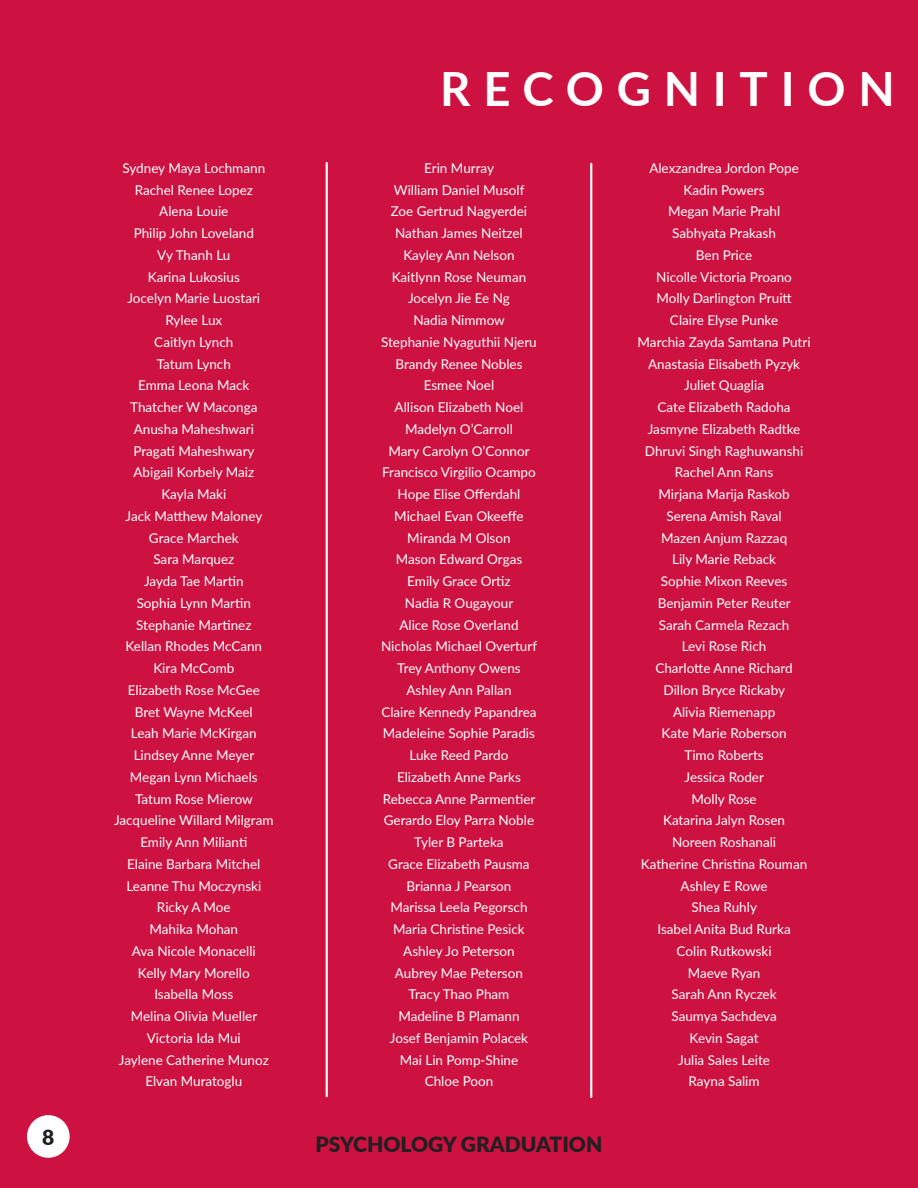
<style>
.page{position:relative;width:918px;height:1188px;background:#cd1141}
.page>*{position:absolute;margin:0;border:0;box-sizing:border-box;transform-origin:0 0}
.Chapter_Title{font:700 47.25px "Lato";letter-spacing:.27em;color:#fff}
.t1{font:900 21px "Lato";color:#231f20}
.t2{font:13.5px "Lato";color:#fff}
</style>
<div class="page">
<hr style="left:326px;top:162px;width:2px;height:935px;background:#fff">
<hr style="left:590px;top:163px;width:2px;height:935px;background:#fff">
<div style="left:27px;top:1115px;width:43px;height:43px;background:#fff;border-radius:50%"></div>
<p class="t2" style="left:123px;top:158px;width:144px">Sydney Maya Lochmann</p>
<p class="t2" style="left:135px;top:180px;width:120px">Rachel Renee Lopez</p>
<p class="t2" style="left:159px;top:202px;width:71px">Alena Louie</p>
<p class="t2" style="left:134px;top:224px;width:122px">Philip John Loveland</p>
<p class="t2" style="left:157px;top:245px;width:75px">Vy Thanh Lu</p>
<p class="t2" style="left:148px;top:267px;width:94px">Karina Lukosius</p>
<p class="t2" style="left:127px;top:289px;width:134px">Jocelyn Marie Luostari</p>
<p class="t2" style="left:165px;top:311px;width:58px">Rylee Lux</p>
<p class="t2" style="left:154px;top:332px;width:81px">Caitlyn Lynch</p>
<p class="t2" style="left:157px;top:354px;width:76px">Tatum Lynch</p>
<p class="t2" style="left:138px;top:376px;width:113px">Emma Leona Mack</p>
<p class="t2" style="left:130px;top:398px;width:129px">Thatcher W Maconga</p>
<p class="t2" style="left:134px;top:419px;width:122px">Anusha Maheshwari</p>
<p class="t2" style="left:134px;top:441px;width:123px">Pragati Maheshwary</p>
<p class="t2" style="left:133px;top:463px;width:122px">Abigail Korbely Maiz</p>
<p class="t2" style="left:161px;top:485px;width:66px">Kayla Maki</p>
<p class="t2" style="left:126px;top:506px;width:138px">Jack Matthew Maloney</p>
<p class="t2" style="left:149px;top:528px;width:91px">Grace Marchek</p>
<p class="t2" style="left:153px;top:550px;width:82px">Sara Marquez</p>
<p class="t2" style="left:144px;top:572px;width:101px">Jayda Tae Martin</p>
<p class="t2" style="left:137px;top:593px;width:116px">Sophia Lynn Martin</p>
<p class="t2" style="left:136px;top:615px;width:117px">Stephanie Martinez</p>
<p class="t2" style="left:126px;top:637px;width:138px">Kellan Rhodes McCann</p>
<p class="t2" style="left:153px;top:659px;width:82px">Kira McComb</p>
<p class="t2" style="left:128px;top:680px;width:134px">Elizabeth Rose McGee</p>
<p class="t2" style="left:135px;top:702px;width:119px">Bret Wayne McKeel</p>
<p class="t2" style="left:131px;top:724px;width:127px">Leah Marie McKirgan</p>
<p class="t2" style="left:134px;top:746px;width:122px">Lindsey Anne Meyer</p>
<p class="t2" style="left:130px;top:767px;width:129px">Megan Lynn Michaels</p>
<p class="t2" style="left:135px;top:789px;width:119px">Tatum Rose Mierow</p>
<p class="t2" style="left:114px;top:811px;width:161px">Jacqueline Willard Milgram</p>
<p class="t2" style="left:140px;top:833px;width:108px">Emily Ann Milianti</p>
<p class="t2" style="left:127px;top:854px;width:135px">Elaine Barbara Mitchel</p>
<p class="t2" style="left:126px;top:876px;width:136px">Leanne Thu Moczynski</p>
<p class="t2" style="left:157px;top:898px;width:75px">Ricky A Moe</p>
<p class="t2" style="left:150px;top:920px;width:90px">Mahika Mohan</p>
<p class="t2" style="left:132px;top:941px;width:126px">Ava Nicole Monacelli</p>
<p class="t2" style="left:138px;top:963px;width:113px">Kelly Mary Morello</p>
<p class="t2" style="left:154px;top:985px;width:81px">Isabella Moss</p>
<p class="t2" style="left:131px;top:1007px;width:128px">Melina Olivia Mueller</p>
<p class="t2" style="left:147px;top:1028px;width:96px">Victoria Ida Mui</p>
<p class="t2" style="left:119px;top:1050px;width:151px">Jaylene Catherine Munoz</p>
<p class="t2" style="left:145px;top:1072px;width:98px">Elvan Muratoglu</p>
<p class="Chapter_Title" style="left:440px;top:54px;width:456px">RECOGNITION</p>
<p class="t2" style="left:424px;top:158px;width:71px">Erin Murray</p>
<p class="t2" style="left:394px;top:180px;width:132px">William Daniel Musolf</p>
<p class="t2" style="left:391px;top:202px;width:138px">Zoe Gertrud Nagyerdei</p>
<p class="t2" style="left:395px;top:224px;width:129px">Nathan James Neitzel</p>
<p class="t2" style="left:403px;top:245px;width:113px">Kayley Ann Nelson</p>
<p class="t2" style="left:392px;top:267px;width:136px">Kaitlynn Rose Neuman</p>
<p class="t2" style="left:408px;top:289px;width:103px">Jocelyn Jie Ee Ng</p>
<p class="t2" style="left:413px;top:311px;width:93px">Nadia Nimmow</p>
<p class="t2" style="left:381px;top:332px;width:157px">Stephanie Nyaguthii Njeru</p>
<p class="t2" style="left:395px;top:354px;width:129px">Brandy Renee Nobles</p>
<p class="t2" style="left:424px;top:376px;width:72px">Esmee Noel</p>
<p class="t2" style="left:395px;top:398px;width:130px">Allison Elizabeth Noel</p>
<p class="t2" style="left:405px;top:419px;width:109px">Madelyn O’Carroll</p>
<p class="t2" style="left:389px;top:441px;width:143px">Mary Carolyn O’Connor</p>
<p class="t2" style="left:382px;top:463px;width:155px">Francisco Virgilio Ocampo</p>
<p class="t2" style="left:398px;top:485px;width:124px">Hope Elise Offerdahl</p>
<p class="t2" style="left:394px;top:506px;width:131px">Michael Evan Okeeffe</p>
<p class="t2" style="left:407px;top:528px;width:105px">Miranda M Olson</p>
<p class="t2" style="left:396px;top:550px;width:128px">Mason Edward Orgas</p>
<p class="t2" style="left:407px;top:572px;width:105px">Emily Grace Ortiz</p>
<p class="t2" style="left:405px;top:593px;width:110px">Nadia R Ougayour</p>
<p class="t2" style="left:399px;top:615px;width:121px">Alice Rose Overland</p>
<p class="t2" style="left:381px;top:637px;width:157px">Nicholas Michael Overturf</p>
<p class="t2" style="left:397px;top:659px;width:125px">Trey Anthony Owens</p>
<p class="t2" style="left:406px;top:680px;width:107px">Ashley Ann Pallan</p>
<p class="t2" style="left:381px;top:702px;width:157px">Claire Kennedy Papandrea</p>
<p class="t2" style="left:383px;top:724px;width:154px">Madeleine Sophie Paradis</p>
<p class="t2" style="left:410px;top:746px;width:100px">Luke Reed Pardo</p>
<p class="t2" style="left:397px;top:767px;width:125px">Elizabeth Anne Parks</p>
<p class="t2" style="left:383px;top:789px;width:154px">Rebecca Anne Parmentier</p>
<p class="t2" style="left:384px;top:811px;width:152px">Gerardo Eloy Parra Noble</p>
<p class="t2" style="left:414px;top:833px;width:91px">Tyler B Parteka</p>
<p class="t2" style="left:388px;top:854px;width:143px">Grace Elizabeth Pausma</p>
<p class="t2" style="left:407px;top:876px;width:106px">Brianna J Pearson</p>
<p class="t2" style="left:390px;top:898px;width:139px">Marissa Leela Pegorsch</p>
<p class="t2" style="left:393px;top:920px;width:133px">Maria Christine Pesick</p>
<p class="t2" style="left:403px;top:941px;width:113px">Ashley Jo Peterson</p>
<p class="t2" style="left:395px;top:963px;width:130px">Aubrey Mae Peterson</p>
<p class="t2" style="left:409px;top:985px;width:102px">Tracy Thao Pham</p>
<p class="t2" style="left:398px;top:1007px;width:123px">Madeline B Plamann</p>
<p class="t2" style="left:390px;top:1028px;width:140px">Josef Benjamin Polacek</p>
<p class="t2" style="left:400px;top:1050px;width:120px">Mai Lin Pomp-Shine</p>
<p class="t2" style="left:425px;top:1072px;width:70px">Chloe Poon</p>
<p class="t2" style="left:649px;top:158px;width:151px">Alexzandrea Jordon Pope</p>
<p class="t2" style="left:684px;top:180px;width:83px">Kadin Powers</p>
<p class="t2" style="left:668px;top:202px;width:114px">Megan Marie Prahl</p>
<p class="t2" style="left:672px;top:224px;width:105px">Sabhyata Prakash</p>
<p class="t2" style="left:696px;top:245px;width:58px">Ben Price</p>
<p class="t2" style="left:656px;top:267px;width:137px">Nicolle Victoria Proano</p>
<p class="t2" style="left:656px;top:289px;width:137px">Molly Darlington Pruitt</p>
<p class="t2" style="left:670px;top:311px;width:110px">Claire Elyse Punke</p>
<p class="t2" style="left:638px;top:332px;width:174px">Marchia Zayda Samtana Putri</p>
<p class="t2" style="left:648px;top:354px;width:154px">Anastasia Elisabeth Pyzyk</p>
<p class="t2" style="left:684px;top:376px;width:81px">Juliet Quaglia</p>
<p class="t2" style="left:658px;top:398px;width:134px">Cate Elizabeth Radoha</p>
<p class="t2" style="left:648px;top:419px;width:154px">Jasmyne Elizabeth Radtke</p>
<p class="t2" style="left:645px;top:441px;width:160px">Dhruvi Singh Raghuwanshi</p>
<p class="t2" style="left:675px;top:463px;width:100px">Rachel Ann Rans</p>
<p class="t2" style="left:658px;top:485px;width:133px">Mirjana Marija Raskob</p>
<p class="t2" style="left:666px;top:506px;width:117px">Serena Amish Raval</p>
<p class="t2" style="left:661px;top:528px;width:128px">Mazen Anjum Razzaq</p>
<p class="t2" style="left:672px;top:550px;width:105px">Lily Marie Reback</p>
<p class="t2" style="left:661px;top:572px;width:128px">Sophie Mixon Reeves</p>
<p class="t2" style="left:658px;top:593px;width:134px">Benjamin Peter Reuter</p>
<p class="t2" style="left:659px;top:615px;width:132px">Sarah Carmela Rezach</p>
<p class="t2" style="left:682px;top:637px;width:86px">Levi Rose Rich</p>
<p class="t2" style="left:655px;top:659px;width:139px">Charlotte Anne Richard</p>
<p class="t2" style="left:664px;top:680px;width:123px">Dillon Bryce Rickaby</p>
<p class="t2" style="left:673px;top:702px;width:104px">Alivia Riemenapp</p>
<p class="t2" style="left:662px;top:724px;width:126px">Kate Marie Roberson</p>
<p class="t2" style="left:684px;top:746px;width:81px">Timo Roberts</p>
<p class="t2" style="left:685px;top:767px;width:81px">Jessica Roder</p>
<p class="t2" style="left:692px;top:789px;width:67px">Molly Rose</p>
<p class="t2" style="left:663px;top:811px;width:123px">Katarina Jalyn Rosen</p>
<p class="t2" style="left:672px;top:833px;width:106px">Noreen Roshanali</p>
<p class="t2" style="left:641px;top:854px;width:168px">Katherine Christina Rouman</p>
<p class="t2" style="left:681px;top:876px;width:89px">Ashley E Rowe</p>
<p class="t2" style="left:692px;top:898px;width:67px">Shea Ruhly</p>
<p class="t2" style="left:658px;top:920px;width:135px">Isabel Anita Bud Rurka</p>
<p class="t2" style="left:677px;top:941px;width:97px">Colin Rutkowski</p>
<p class="t2" style="left:688px;top:963px;width:74px">Maeve Ryan</p>
<p class="t2" style="left:672px;top:985px;width:107px">Sarah Ann Ryczek</p>
<p class="t2" style="left:671px;top:1007px;width:107px">Saumya Sachdeva</p>
<p class="t2" style="left:690px;top:1028px;width:71px">Kevin Sagat</p>
<p class="t2" style="left:678px;top:1050px;width:93px">Julia Sales Leite</p>
<p class="t2" style="left:689px;top:1072px;width:73px">Rayna Salim</p>
<p class="t1" style="left:42px;top:1121px;width:14px">8</p>
<p class="t1" style="left:316px;top:1128px;width:288px">PSYCHOLOGY GRADUATION</p>
<h2 class="t1" style="left:43px;top:1128px;width:14px">8</h2>
</div>
